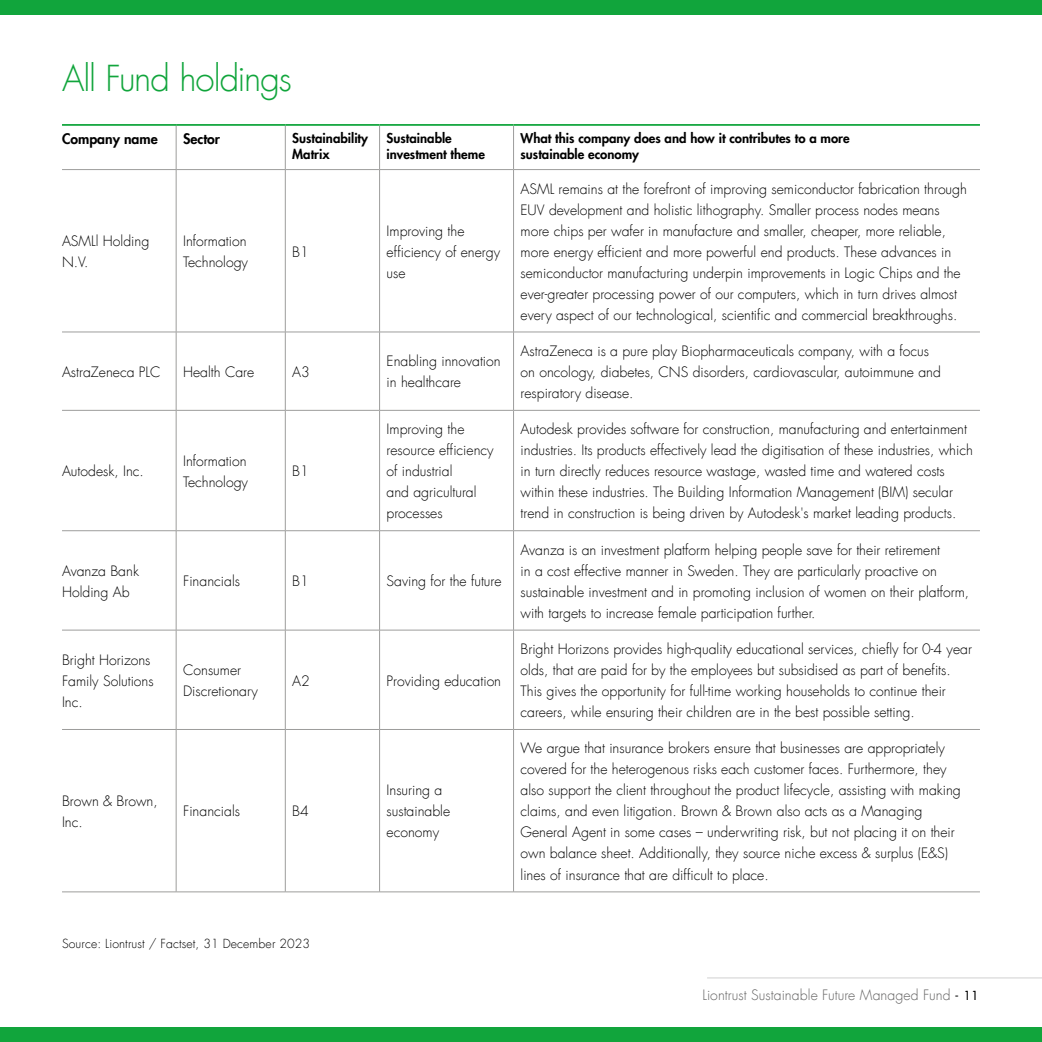
<style>
.page{position:relative;width:1042px;height:1042px;background:#fff}
.page>*{position:absolute;margin:0;border:0;box-sizing:border-box;transform-origin:0 0}
.t1{font:300 35px "Futura LT";letter-spacing:-.035em;color:#11a53c}
.t2{font:300 14px/21px "Futura LT";color:#000}
.t3{font:300 14px "Futura LT";letter-spacing:.005em;color:#646363}
.t4{font:800 14px "Futura LT";color:#000}
.t5{font:800 13.12px/15.8px "Futura LT";color:#000}
.t6{font:300 12.25px "Futura LT";letter-spacing:.01em;color:#000}
.s1{font-weight:400;font-size:12.25px;color:#000}
</style>
<div class="page">
<hr style="left:176px;top:126px;width:1px;height:43px;background:#9d9d9c">
<hr style="left:285px;top:126px;width:1px;height:43px;background:#9d9d9c">
<hr style="left:379px;top:126px;width:1px;height:43px;background:#9d9d9c">
<hr style="left:62px;top:169px;width:114px;height:1px;background:#9d9d9c">
<hr style="left:176px;top:170px;width:1px;height:162px;background:#9d9d9c">
<hr style="left:285px;top:170px;width:1px;height:162px;background:#9d9d9c">
<hr style="left:379px;top:170px;width:1px;height:162px;background:#9d9d9c">
<hr style="left:62px;top:332px;width:114px;height:1px;background:#9d9d9c">
<hr style="left:176px;top:332px;width:1px;height:78px;background:#9d9d9c">
<hr style="left:285px;top:332px;width:1px;height:78px;background:#9d9d9c">
<hr style="left:379px;top:332px;width:1px;height:78px;background:#9d9d9c">
<hr style="left:62px;top:410px;width:114px;height:1px;background:#9d9d9c">
<hr style="left:176px;top:410px;width:1px;height:120px;background:#9d9d9c">
<hr style="left:285px;top:410px;width:1px;height:120px;background:#9d9d9c">
<hr style="left:379px;top:410px;width:1px;height:120px;background:#9d9d9c">
<hr style="left:62px;top:530px;width:114px;height:1px;background:#9d9d9c">
<hr style="left:176px;top:531px;width:1px;height:99px;background:#9d9d9c">
<hr style="left:285px;top:531px;width:1px;height:99px;background:#9d9d9c">
<hr style="left:379px;top:531px;width:1px;height:99px;background:#9d9d9c">
<hr style="left:62px;top:630px;width:114px;height:1px;background:#9d9d9c">
<hr style="left:176px;top:630px;width:1px;height:99px;background:#9d9d9c">
<hr style="left:285px;top:630px;width:1px;height:99px;background:#9d9d9c">
<hr style="left:379px;top:630px;width:1px;height:99px;background:#9d9d9c">
<hr style="left:62px;top:729px;width:114px;height:1px;background:#9d9d9c">
<hr style="left:176px;top:730px;width:1px;height:161px;background:#9d9d9c">
<hr style="left:285px;top:730px;width:1px;height:161px;background:#9d9d9c">
<hr style="left:379px;top:730px;width:1px;height:161px;background:#9d9d9c">
<hr style="left:62px;top:891px;width:114px;height:1px;background:#9d9d9c">
<hr style="left:62px;top:124px;width:114px;height:2px;background:#11a53c">
<hr style="left:176px;top:124px;width:109px;height:2px;background:#11a53c">
<hr style="left:285px;top:124px;width:94px;height:2px;background:#11a53c">
<hr style="left:379px;top:124px;width:134px;height:2px;background:#11a53c">
<hr style="left:513px;top:124px;width:467px;height:2px;background:#11a53c">
<hr style="left:176px;top:169px;width:109px;height:1px;background:#9d9d9c">
<hr style="left:285px;top:169px;width:94px;height:1px;background:#9d9d9c">
<hr style="left:379px;top:169px;width:134px;height:1px;background:#9d9d9c">
<hr style="left:513px;top:169px;width:467px;height:1px;background:#9d9d9c">
<hr style="left:176px;top:332px;width:109px;height:1px;background:#9d9d9c">
<hr style="left:285px;top:332px;width:94px;height:1px;background:#9d9d9c">
<hr style="left:379px;top:332px;width:134px;height:1px;background:#9d9d9c">
<hr style="left:513px;top:332px;width:467px;height:1px;background:#9d9d9c">
<hr style="left:176px;top:410px;width:109px;height:1px;background:#9d9d9c">
<hr style="left:285px;top:410px;width:94px;height:1px;background:#9d9d9c">
<hr style="left:379px;top:410px;width:134px;height:1px;background:#9d9d9c">
<hr style="left:513px;top:410px;width:467px;height:1px;background:#9d9d9c">
<hr style="left:176px;top:530px;width:109px;height:1px;background:#9d9d9c">
<hr style="left:285px;top:530px;width:94px;height:1px;background:#9d9d9c">
<hr style="left:379px;top:530px;width:134px;height:1px;background:#9d9d9c">
<hr style="left:513px;top:530px;width:467px;height:1px;background:#9d9d9c">
<hr style="left:176px;top:630px;width:109px;height:1px;background:#9d9d9c">
<hr style="left:285px;top:630px;width:94px;height:1px;background:#9d9d9c">
<hr style="left:379px;top:630px;width:134px;height:1px;background:#9d9d9c">
<hr style="left:513px;top:630px;width:467px;height:1px;background:#9d9d9c">
<hr style="left:176px;top:729px;width:109px;height:1px;background:#9d9d9c">
<hr style="left:285px;top:729px;width:94px;height:1px;background:#9d9d9c">
<hr style="left:379px;top:729px;width:134px;height:1px;background:#9d9d9c">
<hr style="left:513px;top:729px;width:467px;height:1px;background:#9d9d9c">
<hr style="left:176px;top:891px;width:109px;height:1px;background:#9d9d9c">
<hr style="left:285px;top:891px;width:94px;height:1px;background:#9d9d9c">
<hr style="left:379px;top:891px;width:134px;height:1px;background:#9d9d9c">
<hr style="left:513px;top:891px;width:467px;height:1px;background:#9d9d9c">
<hr style="left:513px;top:170px;width:1px;height:162px;background:#9d9d9c">
<hr style="left:513px;top:332px;width:1px;height:78px;background:#9d9d9c">
<hr style="left:513px;top:410px;width:1px;height:120px;background:#9d9d9c">
<hr style="left:513px;top:531px;width:1px;height:99px;background:#9d9d9c">
<hr style="left:513px;top:630px;width:1px;height:99px;background:#9d9d9c">
<hr style="left:513px;top:730px;width:1px;height:161px;background:#9d9d9c">
<hr style="left:513px;top:126px;width:1px;height:43px;background:#9d9d9c">
<div style="left:0;top:0;width:1042px;height:15px;background:#11a53c"></div>
<div style="left:0;top:1027px;width:1042px;height:15px;background:#11a53c"></div>
<hr style="left:707px;top:977px;width:335px;height:1px;background:#d0d0d0">
<h1 class="t1" style="left:62px;top:57px;width:231px">All Fund holdings</h1>
<p class="t4" style="left:62px;top:129px;width:97px">Company name</p>
<p class="t4" style="left:183px;top:129px;width:38px">Sector</p>
<p class="t5" style="left:292px;top:130px;width:77px">Sustainability<br>Matrix</p>
<p class="t5" style="left:386px;top:130px;width:100px">Sustainable investment theme</p>
<p class="t5" style="left:520px;top:130px;width:331px">What this company does and how it contributes to a more sustainable economy</p>
<p class="t2" style="left:62px;top:231px;width:89px">ASMLl Holding<br>N.V.</p>
<p class="t2" style="left:183px;top:231px;width:66px">Information<br>Technology</p>
<p class="t2" style="left:292px;top:241px;width:18px">B1</p>
<p class="t2" style="left:386px;top:220px;width:115px">Improving the efficiency of energy use</p>
<p class="t2" style="left:520px;top:178px;width:448px">ASML remains at the forefront of improving semiconductor fabrication through EUV development and holistic lithography. Smaller process nodes means more chips per wafer in manufacture and smaller, cheaper, more reliable, more energy efficient and more powerful end products. These advances in semiconductor manufacturing underpin improvements in Logic Chips and the ever-greater processing power of our computers, which in turn drives almost every aspect of our technological, scientific and commercial breakthroughs.</p>
<p class="t2" style="left:62px;top:362px;width:100px">AstraZeneca PLC</p>
<p class="t2" style="left:183px;top:362px;width:73px">Health Care</p>
<p class="t2" style="left:292px;top:362px;width:19px">A3</p>
<p class="t2" style="left:386px;top:351px;width:116px">Enabling innovation in healthcare</p>
<p class="t2" style="left:520px;top:341px;width:422px">AstraZeneca is a pure play Biopharmaceuticals company, with a focus on oncology, diabetes, CNS disorders, cardiovascular, autoimmune and respiratory disease.</p>
<p class="t2" style="left:62px;top:461px;width:83px">Autodesk, Inc.</p>
<p class="t2" style="left:183px;top:451px;width:66px">Information<br>Technology</p>
<p class="t2" style="left:292px;top:461px;width:18px">B1</p>
<p class="t2" style="left:386px;top:419px;width:109px">Improving the resource efficiency of industrial<br>and agricultural processes</p>
<p class="t2" style="left:520px;top:419px;width:454px">Autodesk provides software for construction, manufacturing and entertainment industries. Its products effectively lead the digitisation of these industries, which in turn directly reduces resource wastage, wasted time and watered costs within these industries. The Building Information Management (BIM) secular trend in construction is being driven by Autodesk's market leading products.</p>
<p class="t2" style="left:62px;top:560px;width:78px">Avanza Bank<br>Holding Ab</p>
<p class="t2" style="left:183px;top:571px;width:58px">Financials</p>
<p class="t2" style="left:292px;top:571px;width:18px">B1</p>
<p class="t2" style="left:386px;top:571px;width:116px">Saving for the future</p>
<p class="t2" style="left:62px;top:649px;width:93px">Bright Horizons<br>Family Solutions<br>Inc.</p>
<p class="t2" style="left:183px;top:660px;width:76px">Consumer<br>Discretionary</p>
<p class="t2" style="left:292px;top:670px;width:19px">A2</p>
<p class="t2" style="left:386px;top:670px;width:116px">Providing education</p>
<p class="t2" style="left:62px;top:791px;width:97px">Brown &amp; Brown,<br>Inc.</p>
<p class="t2" style="left:183px;top:801px;width:58px">Financials</p>
<p class="t2" style="left:292px;top:801px;width:18px">B4</p>
<p class="t2" style="left:386px;top:780px;width:65px">Insuring a sustainable economy</p>
<p class="t2" style="left:520px;top:539px;width:450px">Avanza is an investment platform helping people save for their retirement<br>in a cost effective manner in Sweden. They are particularly proactive on sustainable investment and in promoting inclusion of women on their platform, with targets to increase female participation further.</p>
<p class="t2" style="left:520px;top:639px;width:453px">Bright Horizons provides high-quality educational services, chiefly for 0-4 year olds, that are paid for by the employees but subsidised as part of benefits.<br>This gives the opportunity for full-time working households to continue their careers, while ensuring their children are in the best possible setting.</p>
<p class="t2" style="left:520px;top:738px;width:442px">We argue that insurance brokers ensure that businesses are appropriately covered for the heterogenous risks each customer faces. Furthermore, they also support the client throughout the product lifecycle, assisting with making claims, and even litigation. Brown &amp; Brown also acts as a Managing General Agent in some cases – underwriting risk, but not placing it on their own balance sheet. Additionally, they source niche excess &amp; surplus (E&amp;S) lines of insurance that are difficult to place.</p>
<p class="t6" style="left:62px;top:936px;width:250px">Source: Liontrust / Factset, 31 December 2023</p>
<p class="t3" style="left:702px;top:986px;width:277px">Liontrust Sustainable Future Managed Fund <span class="s1">- 11</span></p>
</div>
